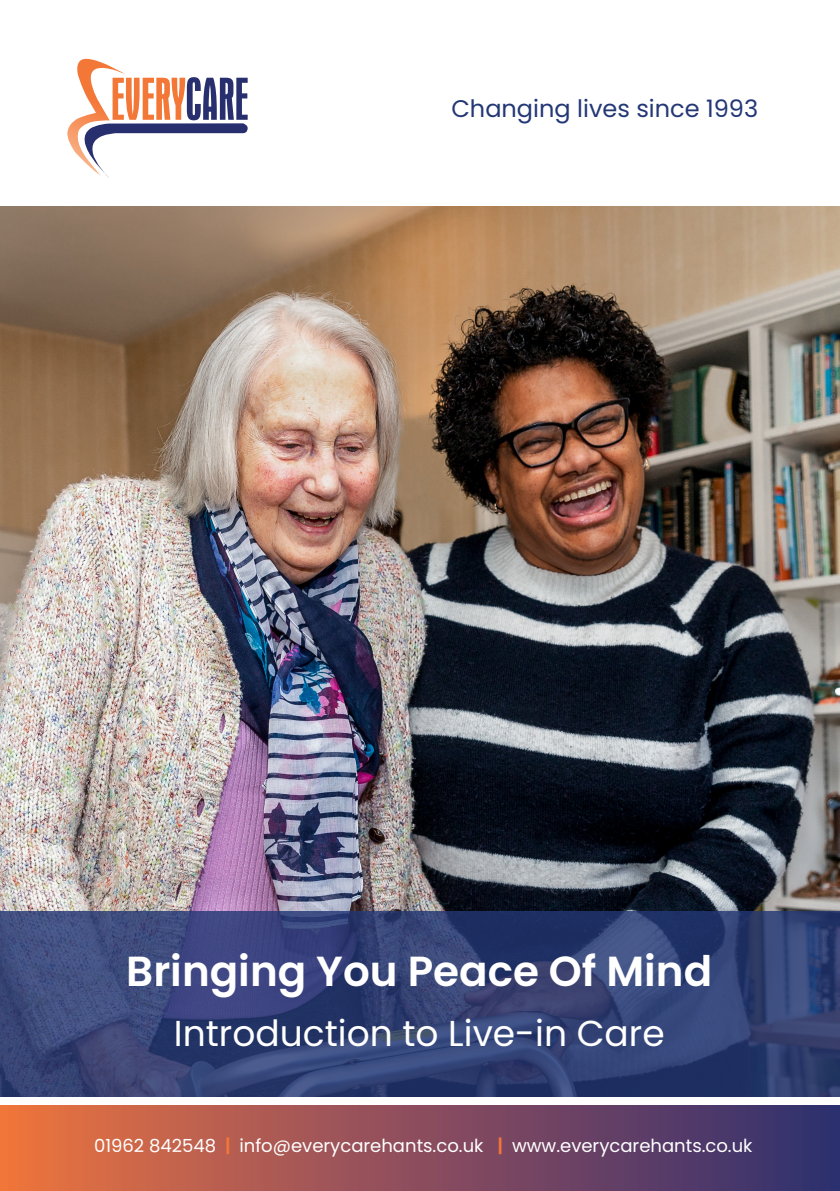
<style>
.page{position:relative;width:840px;height:1191px;background:#fff}
.page>*{position:absolute;margin:0;border:0;box-sizing:border-box;transform-origin:0 0}
.t1{font:600 42px "Poppins";color:#fff}
.t2{font:36px "Poppins";color:#fff}
.t3{font:24px "Poppins";color:#233775}
.t4{font:18px "Poppins";color:#fff}
.s1{font-weight:600;color:#f37737}
</style>
<div class="page">
<div style="left:0;top:1106px;width:839px;height:85px;background:linear-gradient(to right,#ed7242,#2e2d73)"></div>
<img style="left:0;top:206px;width:839px;height:705px">
<svg style="left:67px;top:59px;width:181px;height:119px"></svg>
<svg style="left:0;top:911px;width:839px;height:185px;background:#344275"></svg>
<p class="t3" style="left:451px;top:95px;width:308px">Changing lives since 1993</p>
<p class="t1" style="left:126px;top:946px;width:587px">Bringing You Peace Of Mind</p>
<p class="t2" style="left:174px;top:1012px;width:492px">Introduction to Live-in Care</p>
<p class="t4" style="left:94px;top:1135px;width:659px">01962 842548 <span class="s1">|</span> info@everycarehants.co.uk <span class="s1">|</span> www.everycarehants.co.uk</p>
</div>
